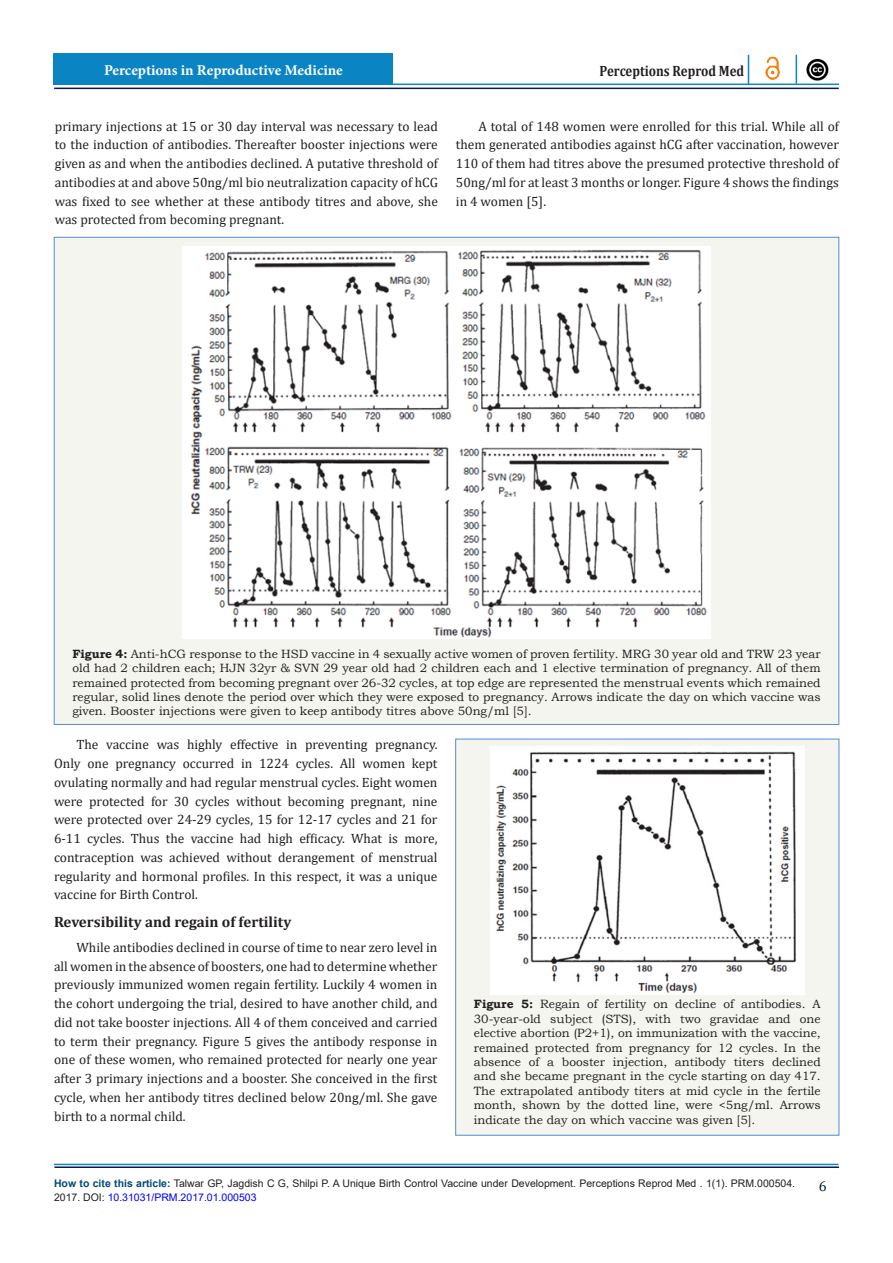
<style>
.page{position:relative;width:893px;height:1263px;background:#fff}
.page>*{position:absolute;margin:0;border:0;box-sizing:border-box;transform-origin:0 0}
.t1{font:700 15px "Minion Pro";color:#fff}
.List_Paragraph{font:700 15px "Cambria";color:#231f20}
.List_Paragraph-2{font:700 15px "Cambria";color:#231f20;scale:.86 1}
.t2{font:14.25px "Cambria";color:#021c2d}
.List_Paragraph-3{font:13.5px/18.8px "Cambria";color:#231f20;text-align:justify}
.t3{font:12px/14.4px "Bookman Old Style";color:#231f20;text-align:justify}
.t4{font:10.5px/13.5px "Arial";color:#231f20}
.s1{font-weight:700}
.s2{font-weight:700;color:#034b74}
.s3{color:#00f}
</style>
<div class="page">
<hr style="left:54px;top:88px;width:785px;height:1px;background:#0b184f">
<hr style="left:206px;top:84px;width:633px;height:1px;background:#0b88c4">
<svg style="left:748px;top:55px;width:1px;height:29px"></svg>
<svg style="left:796px;top:55px;width:1px;height:29px"></svg>
<img style="left:765px;top:57px;width:15px;height:23px">
<hr style="left:54px;top:1164px;width:785px;height:1px;background:#0b88c4">
<hr style="left:54px;top:1166px;width:785px;height:2px;background:#0b184f">
<img style="left:806px;top:58px;width:22px;height:22px">
<div style="left:54px;top:53px;width:339px;height:32px;background:#0b84c4"></div>
<div style="left:54px;top:237px;width:785px;height:487px;background:#f5f5f0"></div>
<img style="left:182px;top:247px;width:529px;height:392px">
<div style="left:456px;top:739px;width:383px;height:396px;background:#f5f5f0"></div>
<img style="left:491px;top:747px;width:313px;height:248px">
<p class="t1" style="left:104px;top:60px;width:240px">Perceptions in Reproductive Medicine</p>
<p class="List_Paragraph-2" style="left:600px;top:60px;width:170px">Perceptions Reprod Med</p>
<p class="List_Paragraph-3" style="left:55px;top:117px;width:385px">primary injections at 15 or 30 day interval was necessary to lead to the induction of antibodies. Thereafter booster injections were given as and when the antibodies declined. A putative threshold of antibodies at and above 50ng/ml bio neutralization capacity of hCG was fixed to see whether at these antibody titres and above, she was protected from becoming pregnant.</p>
<p class="List_Paragraph-3" style="left:456px;top:117px;width:385px;text-indent:22px">A total of 148 women were enrolled for this trial. While all of them generated antibodies against hCG after vaccination, however 110 of them had titres above the presumed protective threshold of 50ng/ml for at least 3 months or longer. Figure 4 shows the findings in 4 women [5].</p>
<p class="t3" style="left:72px;top:646px;width:750px"><span class="s1">Figure 4:</span> Anti-hCG response to the HSD vaccine in 4 sexually active women of proven fertility. MRG 30 year old and TRW 23 year old had 2 children each; HJN 32yr &amp; SVN 29 year old had 2 children each and 1 elective termination of pregnancy. All of them remained protected from becoming pregnant over 26-32 cycles, at top edge are represented the menstrual events which remained regular, solid lines denote the period over which they were exposed to pregnancy. Arrows indicate the day on which vaccine was given. Booster injections were given to keep antibody titres above 50ng/ml [5].</p>
<p class="List_Paragraph-3" style="left:54px;top:735px;width:385px;text-indent:22px">The vaccine was highly effective in preventing pregnancy.<br>Only one pregnancy occurred in 1224 cycles. All women kept ovulating normally and had regular menstrual cycles. Eight women were protected for 30 cycles without becoming pregnant, nine were protected over 24-29 cycles, 15 for 12-17 cycles and 21 for 6-11 cycles. Thus the vaccine had high efficacy. What is more, contraception was achieved without derangement of menstrual regularity and hormonal profiles. In this respect, it was a unique vaccine for Birth Control.</p>
<p class="List_Paragraph" style="left:54px;top:911px;width:239px">Reversibility and regain of fertility</p>
<p class="List_Paragraph-3" style="left:54px;top:938px;width:385px;text-indent:22px">While antibodies declined in course of time to near zero level in all women in the absence of boosters, one had to determine whether previously immunized women regain fertility. Luckily 4 women in the cohort undergoing the trial, desired to have another child, and did not take booster injections. All 4 of them conceived and carried to term their pregnancy. Figure 5 gives the antibody response in one of these women, who remained protected for nearly one year after 3 primary injections and a booster. She conceived in the first cycle, when her antibody titres declined below 20ng/ml. She gave birth to a normal child.</p>
<p class="t3" style="left:474px;top:997px;width:348px"><span class="s1">Figure 5:</span> Regain of fertility on decline of antibodies. A 30-year-old subject (STS), with two gravidae and one elective abortion (P2+1), on immunization with the vaccine, remained protected from pregnancy for 12 cycles. In the absence of a booster injection, antibody titers declined and she became pregnant in the cycle starting on day 417.<br>The extrapolated antibody titers at mid cycle in the fertile month, shown by the dotted line, were &lt;5ng/ml. Arrows indicate the day on which vaccine was given [5].</p>
<p class="t4" style="left:54px;top:1177px;width:743px"><span class="s2">How to cite this article:</span> Talwar GP, Jagdish C G, Shilpi P. A Unique Birth Control Vaccine under Development. Perceptions Reprod Med . 1(1). PRM.000504.<br>2017. DOI: <span class="s3">10.31031/PRM.2017.01.000503</span></p>
<p class="t2" style="left:819px;top:1178px;width:9px">6</p>
</div>
